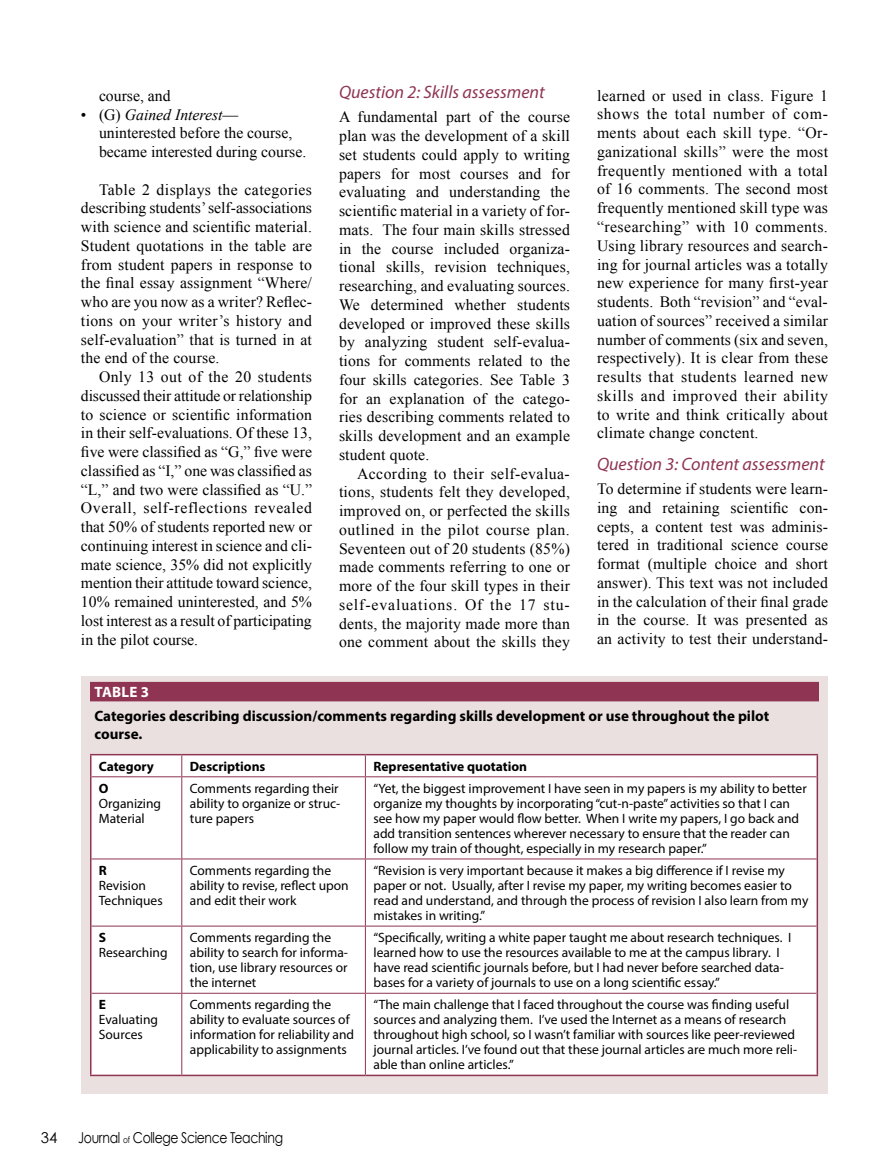
<style>
.page{position:relative;width:891px;height:1175px;background:#fff}
.page>*{position:absolute;margin:0;border:0;box-sizing:border-box;transform-origin:0 0}
.t1{font:italic 18px "Myriad Pro";color:#8f3553}
.t2{font:15.75px/18.8px "Times New Roman";letter-spacing:.01em;color:#000;text-align:justify}
.t3{font:700 15px/18px "Myriad Pro";color:#000}
.t4{font:15px "Century Gothic";letter-spacing:-.03em;color:#000;scale:.83 1}
.t5{font:700 15px "Myriad Pro";letter-spacing:.02em;color:#fff}
.t6{font:15px "Century Gothic";letter-spacing:-.03em;color:#000}
.t7{font:13.5px/15px "Myriad Pro";color:#000}
.t8{font:700 13.5px "Myriad Pro";color:#000}
.s1{font-style:italic}
.s2{font-size:9px}
</style>
<div class="page">
<div style="left:81px;top:676px;width:747px;height:418px;background:#ebe0e0"></div>
<div style="left:90px;top:682px;width:729px;height:19px;background:#8f3553"></div>
<div style="left:92px;top:755px;width:725px;height:319px;background:#fff"></div>
<hr style="left:90px;top:755px;width:2px;height:21px;background:#8f3553">
<svg style="left:817px;top:755px;width:1px;height:21px"></svg>
<hr style="left:90px;top:776px;width:2px;height:83px;background:#8f3553">
<hr style="left:817px;top:776px;width:1px;height:83px;background:#8f3553">
<hr style="left:90px;top:859px;width:2px;height:67px;background:#8f3553">
<hr style="left:817px;top:859px;width:1px;height:67px;background:#8f3553">
<hr style="left:90px;top:926px;width:2px;height:67px;background:#8f3553">
<hr style="left:817px;top:926px;width:1px;height:67px;background:#8f3553">
<hr style="left:90px;top:993px;width:2px;height:81px;background:#8f3553">
<hr style="left:817px;top:993px;width:1px;height:81px;background:#8f3553">
<svg style="left:181px;top:755px;width:1px;height:21px"></svg>
<svg style="left:365px;top:755px;width:1px;height:21px"></svg>
<hr style="left:92px;top:776px;width:90px;height:1px;background:#8f3553">
<hr style="left:182px;top:776px;width:183px;height:1px;background:#8f3553">
<hr style="left:181px;top:777px;width:1px;height:81px;background:#8f3553">
<hr style="left:365px;top:776px;width:452px;height:1px;background:#8f3553">
<hr style="left:365px;top:777px;width:1px;height:81px;background:#8f3553">
<hr style="left:92px;top:858px;width:90px;height:1px;background:#8f3553">
<hr style="left:182px;top:858px;width:183px;height:1px;background:#8f3553">
<hr style="left:181px;top:859px;width:1px;height:66px;background:#8f3553">
<hr style="left:365px;top:858px;width:452px;height:1px;background:#8f3553">
<hr style="left:365px;top:859px;width:1px;height:66px;background:#8f3553">
<hr style="left:92px;top:925px;width:90px;height:1px;background:#8f3553">
<hr style="left:182px;top:925px;width:183px;height:1px;background:#8f3553">
<hr style="left:181px;top:926px;width:1px;height:66px;background:#8f3553">
<hr style="left:365px;top:925px;width:452px;height:1px;background:#8f3553">
<hr style="left:365px;top:926px;width:1px;height:66px;background:#8f3553">
<hr style="left:92px;top:992px;width:90px;height:1px;background:#8f3553">
<hr style="left:182px;top:992px;width:183px;height:1px;background:#8f3553">
<hr style="left:181px;top:993px;width:1px;height:81px;background:#8f3553">
<hr style="left:365px;top:992px;width:452px;height:1px;background:#8f3553">
<hr style="left:365px;top:993px;width:1px;height:81px;background:#8f3553">
<hr style="left:90px;top:754px;width:92px;height:1px;background:#8f3553">
<hr style="left:182px;top:754px;width:183px;height:1px;background:#8f3553">
<hr style="left:365px;top:754px;width:453px;height:1px;background:#8f3553">
<hr style="left:90px;top:1074px;width:92px;height:2px;background:#8f3553">
<hr style="left:182px;top:1074px;width:183px;height:2px;background:#8f3553">
<hr style="left:365px;top:1074px;width:453px;height:2px;background:#8f3553">
<p class="t2" style="left:99px;top:86px;width:73px">course, and</p>
<p class="t2" style="left:99px;top:105px;width:209px;text-align:left;text-indent:-18px">• (G) <span class="s1">Gained Interest</span>— uninterested before the course, became interested during course.</p>
<p class="t2" style="left:81px;top:180px;width:233px;text-indent:18px">Table 2 displays the categories describing students’ self-associations with science and scientific material.<br>Student quotations in the table are from student papers in response to the final essay assignment “Where/ who are you now as a writer? Reflec&shy;tions on your writer’s history and self-evaluation” that is turned in at the end of the course.</p>
<p class="t2" style="left:81px;top:367px;width:233px;text-indent:18px">Only 13 out of the 20 students discussed their attitude or relationship to science or scientific information in their self-evaluations. Of these 13, five were classified as “G,” five were classified as “I,” one was classified as “L,” and two were classified as “U.” Overall, self-reflections revealed that 50% of students reported new or continuing interest in science and cli&shy;mate science, 35% did not explicitly mention their attitude toward science, 10% remained uninterested, and 5% lost interest as a result of participating in the pilot course.</p>
<p class="t1" style="left:339px;top:81px;width:207px">Question 2: Skills assessment</p>
<p class="t2" style="left:339px;top:107px;width:233px">A fundamental part of the course plan was the development of a skill set students could apply to writing papers for most courses and for evaluating and understanding the scientific material in a variety of for&shy;mats. The four main skills stressed in the course included organiza&shy;tional skills, revision techniques, researching, and evaluating sources.<br>We determined whether students developed or improved these skills by analyzing student self-evalua&shy;tions for comments related to the four skills categories. See Table 3 for an explanation of the catego&shy;ries describing comments related to skills development and an example student quote.</p>
<p class="t2" style="left:339px;top:463px;width:233px;text-indent:18px">According to their self-evalua&shy;tions, students felt they developed, improved on, or perfected the skills outlined in the pilot course plan.<br>Seventeen out of 20 students (85%) made comments referring to one or more of the four skill types in their self-evaluations. Of the 17 stu&shy;dents, the majority made more than one comment about the skills they</p>
<p class="t2" style="left:597px;top:86px;width:233px">learned or used in class. Figure 1 shows the total number of com&shy;ments about each skill type. “Or&shy;ganizational skills” were the most frequently mentioned with a total of 16 comments. The second most frequently mentioned skill type was “researching” with 10 comments.<br>Using library resources and search&shy;ing for journal articles was a totally new experience for many first-year students. Both “revision” and “eval&shy;uation of sources” received a similar number of comments (six and seven, respectively). It is clear from these results that students learned new skills and improved their ability to write and think critically about climate change conctent.</p>
<p class="t1" style="left:597px;top:453px;width:229px">Question 3: Content assessment</p>
<p class="t2" style="left:597px;top:479px;width:233px">To determine if students were learn&shy;ing and retaining scientific con&shy;cepts, a content test was adminis&shy;tered in traditional science course format (multiple choice and short answer). This text was not included in the calculation of their final grade in the course. It was presented as an activity to test their understand-</p>
<p class="t5" style="left:95px;top:682px;width:56px">TABLE 3</p>
<p class="t3" style="left:94px;top:706px;width:676px">Categories describing discussion/comments regarding skills development or use throughout the pilot course.</p>
<p class="t8" style="left:99px;top:757px;width:57px">Category</p>
<p class="t8" style="left:190px;top:757px;width:77px">Descriptions</p>
<p class="t8" style="left:373px;top:757px;width:155px">Representative quotation</p>
<p class="t8" style="left:99px;top:779px;width:11px">O</p>
<p class="t7" style="left:99px;top:795px;width:64px">Organizing<br>Material</p>
<p class="t7" style="left:190px;top:780px;width:152px">Comments regarding their ability to organize or struc&shy;ture papers</p>
<p class="t7" style="left:373px;top:780px;width:435px">“Yet, the biggest improvement I have seen in my papers is my ability to better organize my thoughts by incorporating “cut-n-paste” activities so that I can see how my paper would flow better. When I write my papers, I go back and add transition sentences wherever necessary to ensure that the reader can follow my train of thought, especially in my research paper.”</p>
<p class="t8" style="left:99px;top:861px;width:10px">R</p>
<p class="t7" style="left:99px;top:877px;width:65px">Revision<br>Techniques</p>
<p class="t8" style="left:99px;top:928px;width:9px">S</p>
<p class="t7" style="left:99px;top:945px;width:70px">Researching</p>
<p class="t8" style="left:99px;top:996px;width:9px">E</p>
<p class="t7" style="left:99px;top:1012px;width:61px">Evaluating<br>Sources</p>
<p class="t7" style="left:190px;top:862px;width:160px">Comments regarding the ability to revise, reflect upon and edit their work</p>
<p class="t7" style="left:373px;top:862px;width:436px">“Revision is very important because it makes a big difference if I revise my paper or not. Usually, after I revise my paper, my writing becomes easier to read and understand, and through the process of revision I also learn from my mistakes in writing.”</p>
<p class="t7" style="left:190px;top:930px;width:160px">Comments regarding the ability to search for informa&shy;tion, use library resources or the internet</p>
<p class="t7" style="left:373px;top:930px;width:419px">“Specifically, writing a white paper taught me about research techniques. I learned how to use the resources available to me at the campus library. I have read scientific journals before, but I had never before searched data&shy;bases for a variety of journals to use on a long scientific essay.”</p>
<p class="t7" style="left:190px;top:997px;width:166px">Comments regarding the ability to evaluate sources of information for reliability and applicability to assignments</p>
<p class="t7" style="left:373px;top:997px;width:425px">“The main challenge that I faced throughout the course was finding useful sources and analyzing them. I’ve used the Internet as a means of research throughout high school, so I wasn’t familiar with sources like peer-reviewed journal articles. I’ve found out that these journal articles are much more reli&shy;able than online articles.”</p>
<p class="t6" style="left:41px;top:1128px;width:18px">34</p>
<p class="t4" style="left:78px;top:1128px;width:248px">Journal <span class="s2">of</span> College Science Teaching</p>
</div>
